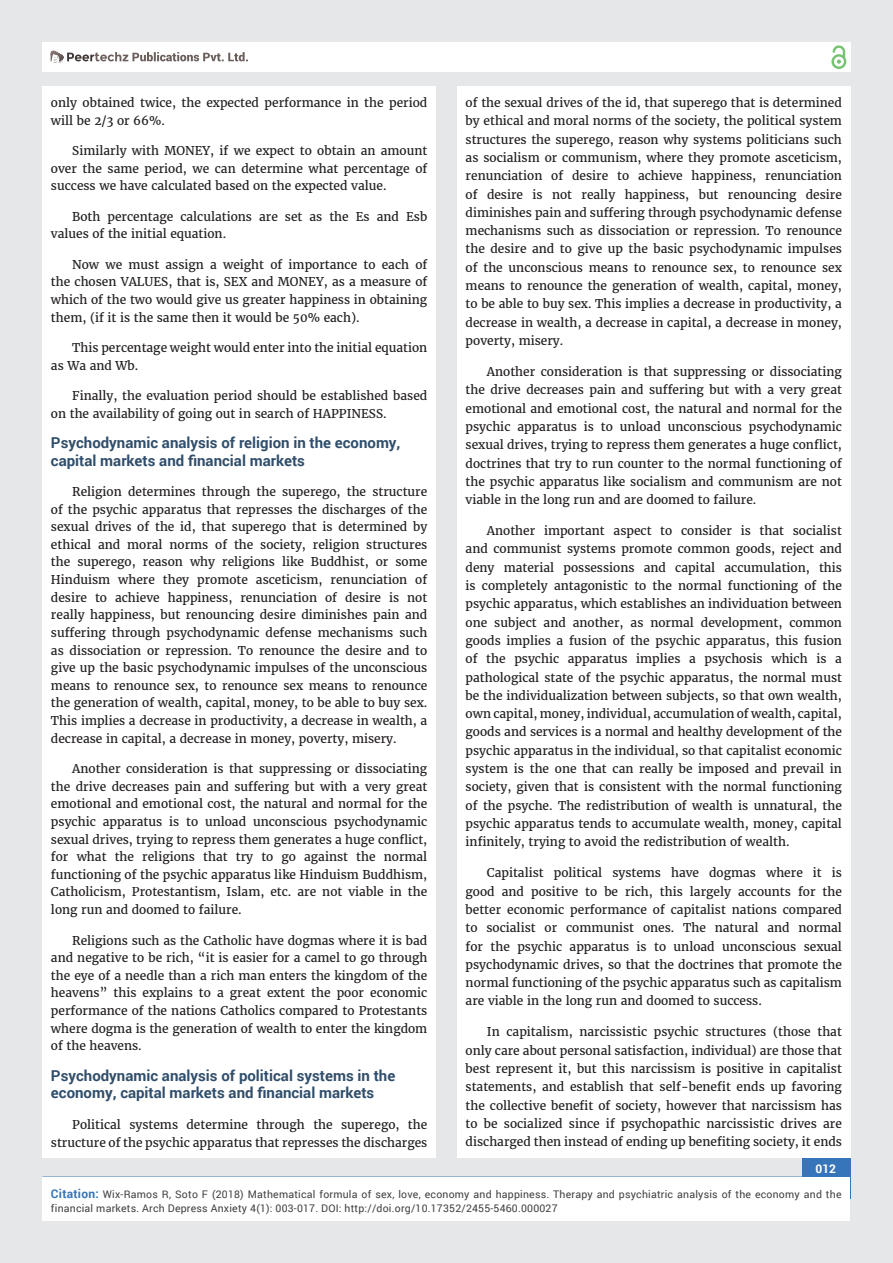
<style>
.page{position:relative;width:893px;height:1263px;background:#e6e7e8}
.page>*{position:absolute;margin:0;border:0;box-sizing:border-box;transform-origin:0 0}
.t1{font:700 15px/17.7px "Roboto";color:#304e6b}
.t2{font:12px/18.3px "Merriweather";color:#231f20;text-align:justify}
.t3{font:700 12px "Roboto";color:#fff}
.t4{font:10.5px/13.5px "Roboto";letter-spacing:.02em;color:#404041}
.s1{font-weight:700;font-size:12px;color:#3675b9}
</style>
<div class="page">
<div style="left:42px;top:43px;width:808px;height:29px;background:#fff"></div>
<div style="left:831px;top:54px;width:15px;height:15px;border:2px solid #75c273;border-radius:50%"></div>
<svg style="left:831px;top:45px;width:15px;height:19px"></svg>
<div style="left:802px;top:1157px;width:48px;height:41px;background:#3675b9"></div>
<svg style="left:49px;top:50px;width:199px;height:14px"></svg>
<div style="left:42px;top:1177px;width:808px;height:43px;background:#fff"></div>
<div style="left:42px;top:87px;width:394px;height:1071px;background:#fff"></div>
<div style="left:457px;top:87px;width:393px;height:1071px;background:#fff"></div>
<p class="t2" style="left:51px;top:94px;width:378px;line-height:17.7px">only obtained twice, the expected performance in the period will be 2/3 or 66%.</p>
<p class="t2" style="left:51px;top:142px;width:378px;line-height:17.7px;text-indent:21px">Similarly with MONEY, if we expect to obtain an amount over the same period, we can determine what percentage of success we have calculated based on the expected value.</p>
<p class="t2" style="left:51px;top:208px;width:378px;line-height:17.7px;text-indent:21px">Both percentage calculations are set as the Es and Esb values of the initial equation.</p>
<p class="t2" style="left:51px;top:256px;width:378px;line-height:17.5px;text-indent:21px">Now we must assign a weight of importance to each of the chosen VALUES, that is, SEX and MONEY, as a measure of which of the two would give us greater happiness in obtaining them, (if it is the same then it would be 50% each).</p>
<p class="t2" style="left:51px;top:339px;width:378px;line-height:17.7px;text-indent:21px">This percentage weight would enter into the initial equation as Wa and Wb.</p>
<p class="t2" style="left:51px;top:387px;width:378px;line-height:17.7px;text-indent:21px">Finally, the evaluation period should be established based on the availability of going out in search of HAPPINESS.</p>
<p class="t1" style="left:51px;top:433px;width:351px">Psychodynamic analysis of religion in the economy, capital markets and financial markets</p>
<p class="t2" style="left:51px;top:483px;width:378px;line-height:17.7px;text-indent:21px">Religion determines through the superego, the structure of the psychic apparatus that represses the discharges of the sexual drives of the id, that superego that is determined by ethical and moral norms of the society, religion structures the superego, reason why religions like Buddhist, or some Hinduism where they promote asceticism, renunciation of desire to achieve happiness, renunciation of desire is not really happiness, but renouncing desire diminishes pain and suffering through psychodynamic defense mechanisms such as dissociation or repression. To renounce the desire and to give up the basic psychodynamic impulses of the unconscious means to renounce sex, to renounce sex means to renounce the generation of wealth, capital, money, to be able to buy sex.<br>This implies a decrease in productivity, a decrease in wealth, a decrease in capital, a decrease in money, poverty, misery.</p>
<p class="t2" style="left:51px;top:760px;width:378px;line-height:17.5px;text-indent:21px">Another consideration is that suppressing or dissociating the drive decreases pain and suffering but with a very great emotional and emotional cost, the natural and normal for the psychic apparatus is to unload unconscious psychodynamic sexual drives, trying to repress them generates a huge conflict, for what the religions that try to go against the normal functioning of the psychic apparatus like Hinduism Buddhism, Catholicism, Protestantism, Islam, etc. are not viable in the long run and doomed to failure.</p>
<p class="t2" style="left:51px;top:931px;width:378px;line-height:17.5px;text-indent:21px">Religions such as the Catholic have dogmas where it is bad and negative to be rich, “it is easier for a camel to go through the eye of a needle than a rich man enters the kingdom of the heavens” this explains to a great extent the poor economic performance of the nations Catholics compared to Protestants where dogma is the generation of wealth to enter the kingdom of the heavens.</p>
<p class="t1" style="left:51px;top:1066px;width:346px">Psychodynamic analysis of political systems in the economy, capital markets and financial markets</p>
<p class="t2" style="left:51px;top:1116px;width:378px;text-align:right">Political systems determine through the superego, the structure of the psychic apparatus that represses the discharges</p>
<p class="t2" style="left:466px;top:94px;width:378px">of the sexual drives of the id, that superego that is determined by ethical and moral norms of the society, the political system structures the superego, reason why systems politicians such as socialism or communism, where they promote asceticism, renunciation of desire to achieve happiness, renunciation of desire is not really happiness, but renouncing desire diminishes pain and suffering through psychodynamic defense mechanisms such as dissociation or repression. To renounce the desire and to give up the basic psychodynamic impulses of the unconscious means to renounce sex, to renounce sex means to renounce the generation of wealth, capital, money, to be able to buy sex. This implies a decrease in productivity, a decrease in wealth, a decrease in capital, a decrease in money, poverty, misery.</p>
<p class="t2" style="left:466px;top:363px;width:378px;text-indent:21px">Another consideration is that suppressing or dissociating the drive decreases pain and suffering but with a very great emotional and emotional cost, the natural and normal for the psychic apparatus is to unload unconscious psychodynamic sexual drives, trying to repress them generates a huge conflict, doctrines that try to run counter to the normal functioning of the psychic apparatus like socialism and communism are not viable in the long run and are doomed to failure.</p>
<p class="t2" style="left:466px;top:522px;width:378px;text-indent:21px">Another important aspect to consider is that socialist and communist systems promote common goods, reject and deny material possessions and capital accumulation, this is completely antagonistic to the normal functioning of the psychic apparatus, which establishes an individuation between one subject and another, as normal development, common goods implies a fusion of the psychic apparatus, this fusion of the psychic apparatus implies a psychosis which is a pathological state of the psychic apparatus, the normal must be the individualization between subjects, so that own wealth, own capital, money, individual, accumulation of wealth, capital, goods and services is a normal and healthy development of the psychic apparatus in the individual, so that capitalist economic system is the one that can really be imposed and prevail in society, given that is consistent with the normal functioning of the psyche. The redistribution of wealth is unnatural, the psychic apparatus tends to accumulate wealth, money, capital infinitely, trying to avoid the redistribution of wealth.</p>
<p class="t2" style="left:466px;top:864px;width:378px;text-indent:21px">Capitalist political systems have dogmas where it is good and positive to be rich, this largely accounts for the better economic performance of capitalist nations compared to socialist or communist ones. The natural and normal for the psychic apparatus is to unload unconscious sexual psychodynamic drives, so that the doctrines that promote the normal functioning of the psychic apparatus such as capitalism are viable in the long run and doomed to success.</p>
<p class="t2" style="left:466px;top:1023px;width:378px;text-indent:21px">In capitalism, narcissistic psychic structures (those that only care about personal satisfaction, individual) are those that best represent it, but this narcissism is positive in capitalist statements, and establish that self-benefit ends up favoring the collective benefit of society, however that narcissism has to be socialized since if psychopathic narcissistic drives are discharged then instead of ending up benefiting society, it ends</p>
<p class="t3" style="left:815px;top:1161px;width:22px">012</p>
<p class="t4" style="left:51px;top:1188px;width:792px"><span class="s1">Citation:</span> Wix-Ramos R, Soto F (2018) Mathematical formula of sex, love, economy and happiness. Therapy and psychiatric analysis of the economy and the financial markets. Arch Depress Anxiety 4(1): 003-017. DOI: http://doi.org/10.17352/2455-5460.000027</p>
</div>
